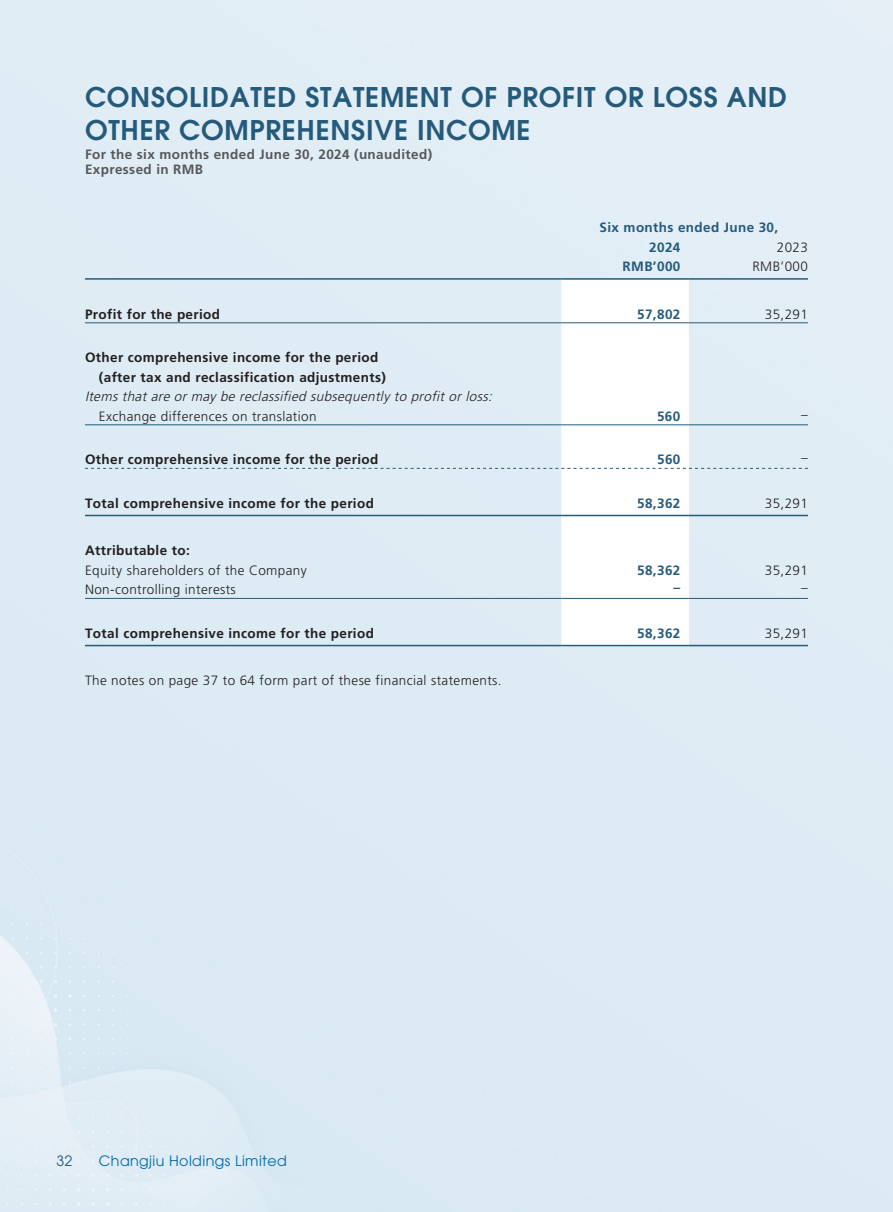
<style>
.page{position:relative;width:893px;height:1212px;background:#fff}
.page>*{position:absolute;margin:0;border:0;box-sizing:border-box;transform-origin:0 0}
.t1{font:600 27px/33px "ITC Avant Garde Pro";letter-spacing:.03em;color:#255a7b}
.t2{font:14.25px "ITC Avant Garde Pro";letter-spacing:.03em;color:#006ba7}
.t3{font:14.25px "ITC Avant Garde Pro";color:#255a7b}
.t4{font:700 13.5px/19.5px "Frutiger LT Pro";letter-spacing:.03em;color:#231f20}
.t5{font:300 13.5px "Frutiger LT Pro";letter-spacing:.03em;color:#231f20}
.t6{font:700 13.5px/19.5px "Frutiger LT Pro";letter-spacing:.03em;color:#255a7b}
.t7{font:italic 300 13.5px "Frutiger LT Pro";color:#231f20}
.t8{font:700 13.5px/15px "Frutiger LT Pro";letter-spacing:.03em;color:#57585a}
</style>
<div class="page">
<svg style="left:561px;top:280px;width:128px;height:365px"></svg>
<hr style="left:85px;top:278px;width:476px;height:2px;background:#255a7b">
<hr style="left:561px;top:278px;width:128px;height:2px;background:#255a7b">
<hr style="left:689px;top:278px;width:119px;height:2px;background:#255a7b">
<hr style="left:85px;top:322px;width:476px;height:1px;background:#255a7b">
<hr style="left:561px;top:322px;width:128px;height:1px;background:#255a7b">
<hr style="left:689px;top:322px;width:119px;height:1px;background:#255a7b">
<hr style="left:85px;top:424px;width:476px;height:1px;background:#255a7b">
<hr style="left:561px;top:424px;width:128px;height:1px;background:#255a7b">
<hr style="left:689px;top:424px;width:119px;height:1px;background:#255a7b">
<svg style="left:85px;top:468px;width:723px;height:1px"></svg>
<hr style="left:85px;top:515px;width:476px;height:1px;background:#255a7b">
<hr style="left:561px;top:515px;width:128px;height:1px;background:#255a7b">
<hr style="left:689px;top:515px;width:119px;height:1px;background:#255a7b">
<hr style="left:85px;top:598px;width:476px;height:1px;background:#255a7b">
<hr style="left:561px;top:598px;width:128px;height:1px;background:#255a7b">
<hr style="left:689px;top:598px;width:119px;height:1px;background:#255a7b">
<hr style="left:85px;top:645px;width:476px;height:1px;background:#255a7b">
<hr style="left:561px;top:645px;width:128px;height:1px;background:#255a7b">
<hr style="left:689px;top:645px;width:119px;height:1px;background:#255a7b">
<h1 class="t1" style="left:85px;top:81px;width:704px">CONSOLIDATED STATEMENT OF PROFIT OR LOSS AND<br>OTHER COMPREHENSIVE INCOME</h1>
<p class="t8" style="left:85px;top:147px;width:349px">For the six months ended June 30, 2024 (unaudited)<br>Expressed in RMB</p>
<p class="t6" style="left:649px;top:218px;width:130px;text-indent:-50px">Six months ended June 30,<br>2024</p>
<p class="t5" style="left:777px;top:239px;width:33px">2023</p>
<p class="t6" style="left:623px;top:257px;width:59px">RMB’000</p>
<p class="t5" style="left:752px;top:259px;width:57px">RMB’000</p>
<p class="t4" style="left:85px;top:304px;width:137px">Profit for the period</p>
<p class="t6" style="left:637px;top:304px;width:45px">57,802</p>
<p class="t5" style="left:765px;top:306px;width:45px">35,291</p>
<p class="t4" style="left:99px;top:348px;width:289px;text-indent:-14px">Other comprehensive income for the period (after tax and reclassification adjustments)</p>
<p class="t7" style="left:85px;top:389px;width:412px">Items that are or may be reclassified subsequently to profit or loss:</p>
<p class="t5" style="left:99px;top:408px;width:219px">Exchange differences on translation</p>
<p class="t6" style="left:657px;top:406px;width:25px">560</p>
<p class="t5" style="left:801px;top:406px;width:8px">–</p>
<p class="t4" style="left:85px;top:450px;width:295px">Other comprehensive income for the period</p>
<p class="t6" style="left:657px;top:450px;width:25px">560</p>
<p class="t5" style="left:801px;top:450px;width:8px">–</p>
<p class="t4" style="left:85px;top:493px;width:290px">Total comprehensive income for the period</p>
<p class="t6" style="left:637px;top:493px;width:45px">58,362</p>
<p class="t5" style="left:765px;top:495px;width:45px">35,291</p>
<p class="t4" style="left:85px;top:541px;width:106px">Attributable to:</p>
<p class="t5" style="left:85px;top:562px;width:223px">Equity shareholders of the Company</p>
<p class="t6" style="left:637px;top:560px;width:45px">58,362</p>
<p class="t5" style="left:765px;top:562px;width:45px">35,291</p>
<p class="t5" style="left:85px;top:582px;width:152px">Non-controlling interests</p>
<p class="t6" style="left:674px;top:578px;width:8px">–</p>
<p class="t5" style="left:801px;top:580px;width:8px">–</p>
<p class="t4" style="left:85px;top:623px;width:290px">Total comprehensive income for the period</p>
<p class="t6" style="left:637px;top:623px;width:45px">58,362</p>
<p class="t5" style="left:765px;top:625px;width:45px">35,291</p>
<p class="t5" style="left:85px;top:673px;width:418px">The notes on page 37 to 64 form part of these financial statements.</p>
<p class="t3" style="left:56px;top:1152px;width:17px">32</p>
<p class="t2" style="left:99px;top:1152px;width:190px">Changjiu Holdings Limited</p>
</div>
